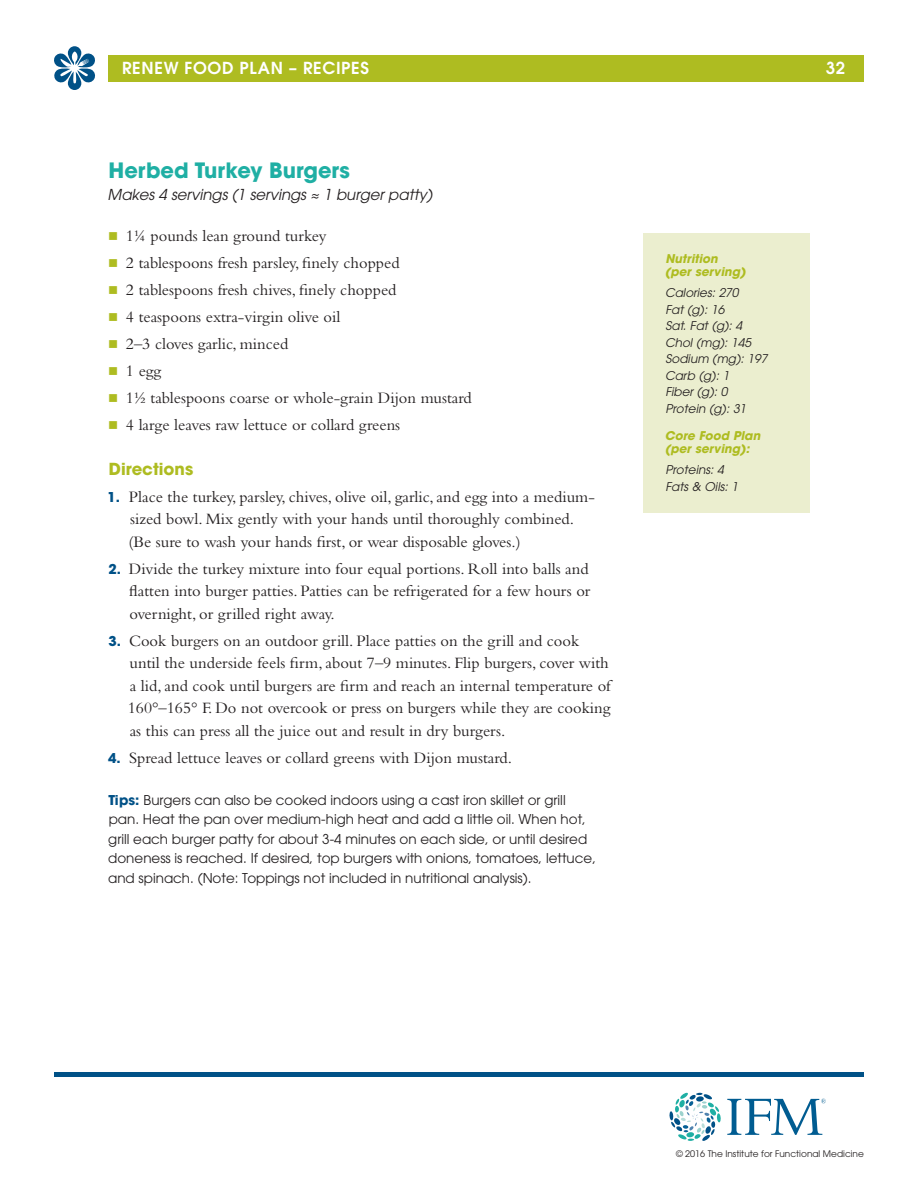
<style>
.page{position:relative;width:918px;height:1188px;background:#fff}
.page>*{position:absolute;margin:0;border:0;box-sizing:border-box;transform-origin:0 0}
.t1{font:700 21px "ITC Avant Garde Std";color:#1fafa4}
.t2{font:16.5px/22.5px "Bembo Std";color:#231f20}
.t3{font:600 16.5px "ITC Avant Garde Std";letter-spacing:.04em;color:#fff}
.t4{font:700 16.5px "ITC Avant Garde Std";color:#aebc21}
.t5{font:italic 15px "ITC Avant Garde Std";color:#231f20}
.t6{font:13.5px/19.5px "ITC Avant Garde Std";color:#231f20}
.t7{font:italic 12px/16.5px "ITC Avant Garde Std";color:#231f20}
.t8{font:italic 700 12px/13.5px "ITC Avant Garde Std";color:#aebc21}
.t9{font:9px "ITC Avant Garde Std";color:#231f20}
.s1{color:#aebc21}
.s2{font-family:"ITC Avant Garde Std";font-weight:700;font-size:13.5px;color:#005187}
.s3{font-weight:700;color:#005187}
</style>
<div class="page">
<hr style="left:54px;top:1072px;width:810px;height:4px;background:#005187">
<div style="left:109px;top:55px;width:755px;height:27px;background:#aebc21"></div>
<svg style="left:54px;top:46px;width:41px;height:44px"></svg>
<svg style="left:669px;top:1093px;width:52px;height:48px"></svg>
<svg style="left:727px;top:1099px;width:99px;height:36px"></svg>
<div style="left:644px;top:233px;width:166px;height:280px;background:#ebeecf"></div>
<p class="t3" style="left:122px;top:57px;width:248px">RENEW FOOD PLAN – RECIPES</p>
<p class="t3" style="left:826px;top:57px;width:21px">32</p>
<p class="t1" style="left:109px;top:156px;width:243px">Herbed Turkey Burgers</p>
<p class="t5" style="left:108px;top:185px;width:326px">Makes 4 servings (1 servings ≈ 1 burger patty)</p>
<p class="t2" style="left:108px;top:224px;width:220px"><span class="s1">■</span> 1¼ pounds lean ground turkey</p>
<p class="t2" style="left:108px;top:251px;width:293px"><span class="s1">■</span> 2 tablespoons fresh parsley, finely chopped</p>
<p class="t2" style="left:108px;top:278px;width:290px"><span class="s1">■</span> 2 tablespoons fresh chives, finely chopped</p>
<p class="t2" style="left:108px;top:305px;width:234px"><span class="s1">■</span> 4 teaspoons extra-virgin olive oil</p>
<p class="t2" style="left:108px;top:332px;width:182px"><span class="s1">■</span> 2–3 cloves garlic, minced</p>
<p class="t2" style="left:108px;top:359px;width:55px"><span class="s1">■</span> 1 egg</p>
<p class="t2" style="left:108px;top:386px;width:365px"><span class="s1">■</span> 1½ tablespoons coarse or whole-grain Dijon mustard</p>
<p class="t2" style="left:108px;top:413px;width:294px"><span class="s1">■</span> 4 large leaves raw lettuce or collard greens</p>
<p class="t4" style="left:109px;top:457px;width:86px">Directions</p>
<p class="t2" style="left:129px;top:485px;width:468px;text-indent:-21px"><span class="s2">1.</span> Place the turkey, parsley, chives, olive oil, garlic, and egg into a medium&shy;sized bowl. Mix gently with your hands until thoroughly combined. (Be sure to wash your hands first, or wear disposable gloves.)</p>
<p class="t2" style="left:129px;top:557px;width:463px;text-align:justify;text-indent:-21px"><span class="s2">2.</span> Divide the turkey mixture into four equal portions. Roll into balls and flatten into burger patties. Patties can be refrigerated for a few hours or overnight, or grilled right away.</p>
<p class="t2" style="left:128px;top:629px;width:484px;text-indent:-19px"><span class="s2">3.</span> Cook burgers on an outdoor grill. Place patties on the grill and cook until the underside feels firm, about 7–9 minutes. Flip burgers, cover with a lid, and cook until burgers are firm and reach an internal temperature of 160°–165° F. Do not overcook or press on burgers while they are cooking as this can press all the juice out and result in dry burgers.</p>
<p class="t2" style="left:108px;top:746px;width:406px"><span class="s2">4.</span> Spread lettuce leaves or collard greens with Dijon mustard.</p>
<p class="t6" style="left:108px;top:790px;width:489px"><span class="s3">Tips:</span> Burgers can also be cooked indoors using a cast iron skillet or grill pan. Heat the pan over medium-high heat and add a little oil. When hot, grill each burger patty for about 3-4 minutes on each side, or until desired doneness is reached. If desired, top burgers with onions, tomatoes, lettuce, and spinach. (Note: Toppings not included in nutritional analysis).</p>
<p class="t8" style="left:665px;top:252px;width:82px">Nutrition (per serving)</p>
<p class="t7" style="left:665px;top:285px;width:104px">Calories: 270<br>Fat (g): 16<br>Sat. Fat (g): 4<br>Chol (mg): 145<br>Sodium (mg): 197<br>Carb (g): 1<br>Fiber (g): 0<br>Protein (g): 31</p>
<p class="t8" style="left:665px;top:429px;width:97px">Core Food Plan (per serving):</p>
<p class="t7" style="left:665px;top:462px;width:74px">Proteins: 4<br>Fats &amp; Oils: 1</p>
<p class="t9" style="left:676px;top:1148px;width:189px">© 2016 The Institute for Functional Medicine</p>
</div>
